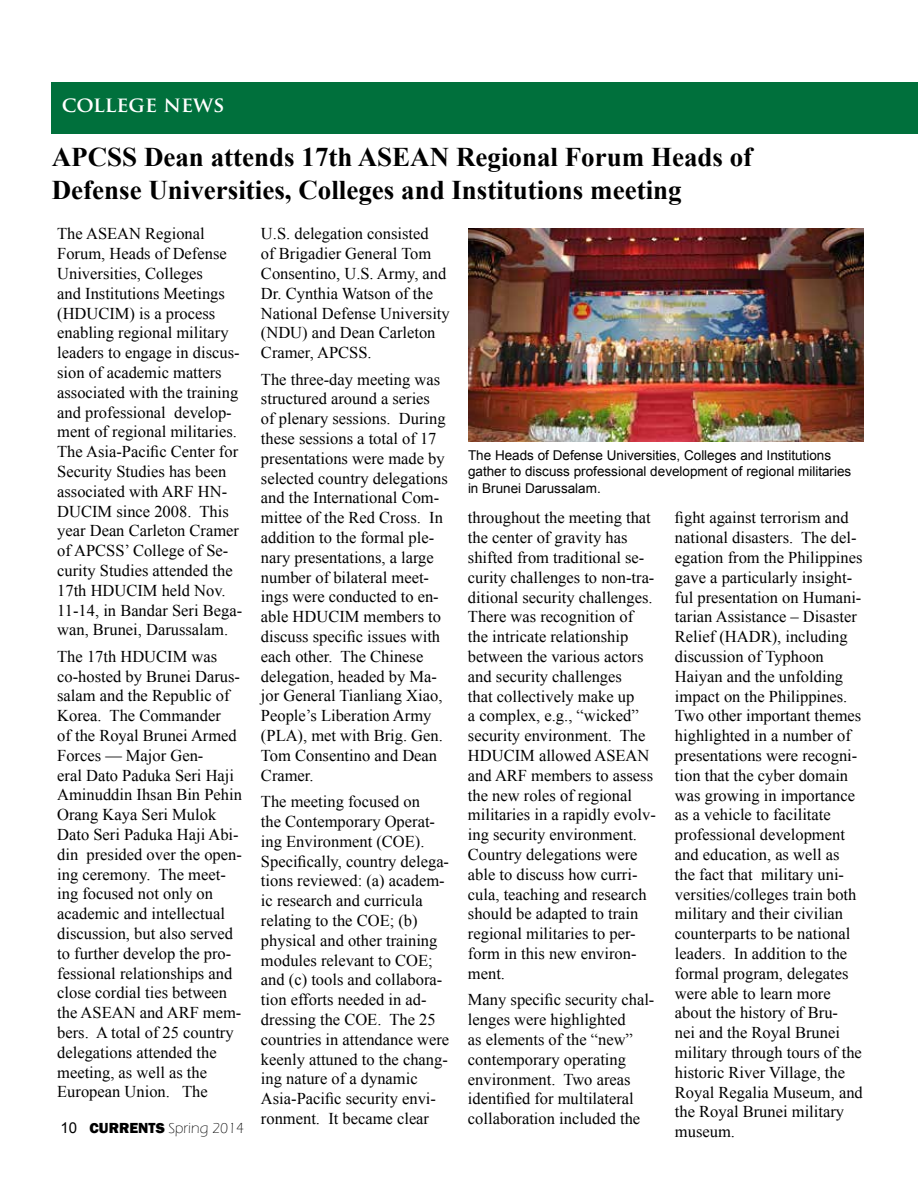
<style>
.page{position:relative;width:918px;height:1188px;background:#fff}
.page>*{position:absolute;margin:0;border:0;box-sizing:border-box;transform-origin:0 0}
.t1{font:700 27px/32.4px "Times New Roman";color:#000}
.t2{font:700 21px "Trajan Pro";color:#fff}
.t3{font:16.5px/19.8px "Times New Roman";color:#000}
.t4{font:300 15px "Eras ITC";color:#000}
.t5{font:13.5px/16.2px "Arial";color:#010101}
.s1{font-family:"Arial";font-weight:400}
.s2{font-family:"Franklin Gothic";font-weight:800}
</style>
<div class="page">
<div style="left:52px;top:82px;width:866px;height:52px;background:#00703c"></div>
<img style="left:468px;top:229px;width:396px;height:212px">
<p class="t2" style="left:62px;top:91px;width:164px">COLLEGE NEWS</p>
<h1 class="t1" style="left:52px;top:140px;width:702px">APCSS Dean attends 17th ASEAN Regional Forum Heads of<br>Defense Universities, Colleges and Institutions meeting</h1>
<p class="t3" style="left:57px;top:224px;width:186px">The ASEAN Regional<br>Forum, Heads of Defense<br>Universities, Colleges<br>and Institutions Meetings (HDUCIM) is a process enabling regional military leaders to engage in discus&shy;sion of academic matters associated with the training and professional develop&shy;ment of regional militaries.<br>The Asia-Pacific Center for<br>Security Studies has been associated with ARF HN-<br>DUCIM since 2008. This year Dean Carleton Cramer of APCSS’ College of Se&shy;curity Studies attended the<br>17th HDUCIM held Nov.<br>11-14, in Bandar Seri Bega&shy;wan, Brunei, Darussalam.</p>
<p class="t3" style="left:57px;top:646px;width:186px">The 17th HDUCIM was co-hosted by Brunei Darus&shy;salam and the Republic of<br>Korea. The Commander<br>of the Royal Brunei Armed<br>Forces — Major Gen-<br>eral Dato Paduka Seri Haji<br>Aminuddin Ihsan Bin Pehin<br>Orang Kaya Seri Mulok<br>Dato Seri Paduka Haji Abi&shy;din presided over the open&shy;ing ceremony. The meet&shy;ing focused not only on academic and intellectual discussion, but also served to further develop the pro&shy;fessional relationships and close cordial ties between the ASEAN and ARF mem&shy;bers. A total of 25 country delegations attended the meeting, as well as the<br>European Union. The</p>
<p class="t3" style="left:261px;top:224px;width:190px">U.S. delegation consisted<br>of Brigadier General Tom<br>Consentino, U.S. Army, and<br>Dr. Cynthia Watson of the<br>National Defense University (NDU) and Dean Carleton<br>Cramer, APCSS.</p>
<p class="t3" style="left:261px;top:369px;width:188px">The three-day meeting was structured around a series<br>of plenary sessions. During these sessions a total of 17 presentations were made by selected country delegations and the International Com&shy;mittee of the Red Cross. In addition to the formal ple&shy;nary presentations, a large number of bilateral meet&shy;ings were conducted to en&shy;able HDUCIM members to discuss specific issues with each other. The Chinese delegation, headed by Ma&shy;jor General Tianliang Xiao,<br>People’s Liberation Army (PLA), met with Brig. Gen.<br>Tom Consentino and Dean<br>Cramer.</p>
<p class="t3" style="left:261px;top:792px;width:190px">The meeting focused on<br>the Contemporary Operat&shy;ing Environment (COE).<br>Specifically, country delega&shy;tions reviewed: (a) academ&shy;ic research and curricula relating to the COE; (b) physical and other training modules relevant to COE; and (c) tools and collabora&shy;tion efforts needed in ad&shy;dressing the COE. The 25 countries in attendance were keenly attuned to the chang&shy;ing nature of a dynamic<br>Asia-Pacific security envi&shy;ronment. It became clear</p>
<p class="t5" style="left:468px;top:447px;width:385px">The Heads of Defense Universities, Colleges and Institutions gather to discuss professional development of regional militaries in Brunei Darussalam.</p>
<p class="t3" style="left:675px;top:508px;width:189px">fight against terrorism and national disasters. The del&shy;egation from the Philippines gave a particularly insight&shy;ful presentation on Humani&shy;tarian Assistance – Disaster<br>Relief (HADR), including discussion of Typhoon<br>Haiyan and the unfolding impact on the Philippines.<br>Two other important themes highlighted in a number of presentations were recogni&shy;tion that the cyber domain was growing in importance as a vehicle to facilitate professional development and education, as well as the fact that military uni&shy;versities/colleges train both military and their civilian counterparts to be national leaders. In addition to the formal program, delegates were able to learn more about the history of Bru-<br>nei and the Royal Brunei military through tours of the historic River Village, the<br>Royal Regalia Museum, and the Royal Brunei military museum.</p>
<p class="t3" style="left:468px;top:508px;width:189px">throughout the meeting that the center of gravity has shifted from traditional se&shy;curity challenges to non-tra&shy;ditional security challenges.<br>There was recognition of the intricate relationship between the various actors and security challenges<br>that collectively make up<br>a complex, e.g., “wicked” security environment. The<br>HDUCIM allowed ASEAN and ARF members to assess the new roles of regional militaries in a rapidly evolv&shy;ing security environment.<br>Country delegations were able to discuss how curri&shy;cula, teaching and research should be adapted to train regional militaries to per&shy;form in this new environ&shy;ment.</p>
<p class="t3" style="left:468px;top:990px;width:188px">Many specific security chal&shy;lenges were highlighted<br>as elements of the “new” contemporary operating environment. Two areas identified for multilateral collaboration included the</p>
<p class="t4" style="left:61px;top:1119px;width:185px"><span class="s1">10</span> <span class="s2">CURRENTS</span> Spring 2014</p>
</div>
